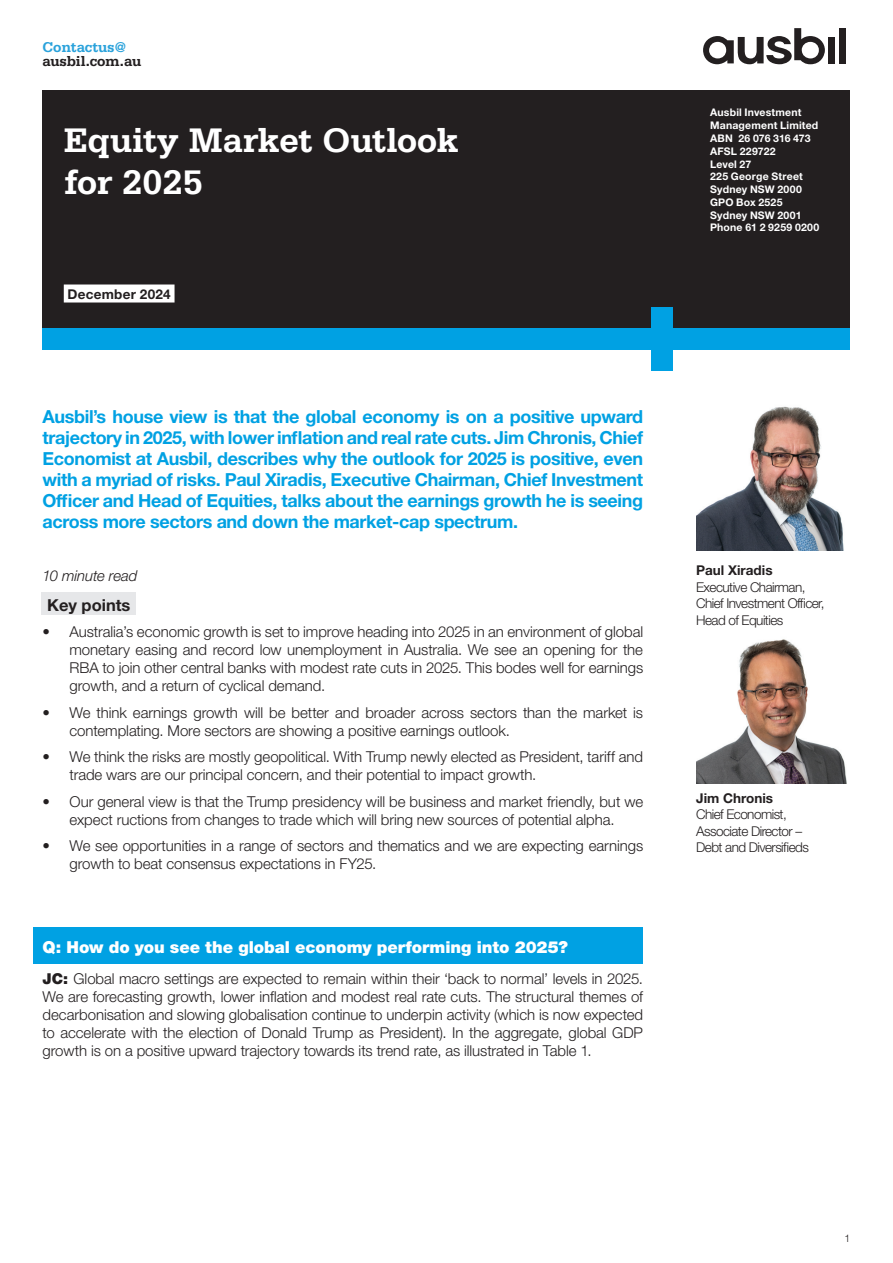
<style>
.page{position:relative;width:893px;height:1263px;background:#fff}
.page>*{position:absolute;margin:0;border:0;box-sizing:border-box;transform-origin:0 0}
.t1{font:700 36px/42px "Serifa Std";letter-spacing:-.005em;color:#fff}
.t2{font:700 18px/21px "Helvetica Neue LT Std";letter-spacing:-.02em;color:#00a1e3;text-align:justify}
.t3{font:900 16.5px "Helvetica Neue LT Std";letter-spacing:-.005em;color:#fff}
.t4{font:700 16.5px "Helvetica Neue LT Std";color:#231f20}
.t5{font:300 15px/18px "Helvetica Neue LT Std";letter-spacing:-.005em;color:#231f20}
.t6{font:700 15px "Serifa Std";letter-spacing:-.01em;color:#231f20}
.t7{font:italic 300 15px "Helvetica Neue LT Std";letter-spacing:-.01em;color:#231f20}
.t8{font:700 15px "Serifa Std";letter-spacing:-.005em;color:#2aa2db}
.t9{font:300 13.5px/16.5px "Helvetica Neue LT Std";letter-spacing:-.04em;color:#231f20}
.t10{font:700 13.5px "Helvetica Neue LT Std";color:#231f20}
.t11{font:700 13.5px "Helvetica Neue LT Std";letter-spacing:.02em;color:#231f20}
.t12{font:700 10.5px/12.9px "Helvetica Neue LT Std";letter-spacing:.015em;color:#fff}
.t13{font:300 10.5px "Helvetica Neue LT Std";color:#231f20}
.s1{font-weight:900}
</style>
<div class="page">
<div style="left:34px;top:927px;width:609px;height:36px;background:#00a1e3"></div>
<img style="left:696px;top:406px;width:148px;height:144px">
<div style="left:41px;top:592px;width:95px;height:23px;background:#e6e7e9"></div>
<div style="left:43px;top:90px;width:807px;height:252px;background:#231f20"></div>
<div style="left:43px;top:329px;width:807px;height:21px;background:#00a1e3"></div>
<svg style="left:703px;top:28px;width:122px;height:36px"></svg>
<div style="left:828px;top:37px;width:7px;height:26px;background:#231f20"></div>
<div style="left:839px;top:28px;width:7px;height:35px;background:#231f20"></div>
<div style="left:651px;top:307px;width:21px;height:64px;background:#00a1e3"></div>
<div style="left:64px;top:284px;width:111px;height:18px;background:#fff"></div>
<img style="left:696px;top:639px;width:150px;height:144px">
<p class="t8" style="left:43px;top:39px;width:85px">Contactus@</p>
<p class="t6" style="left:43px;top:52px;width:100px">ausbil.com.au</p>
<h1 class="t1" style="left:64px;top:119px;width:396px">Equity Market Outlook for 2025</h1>
<p class="t11" style="left:68px;top:286px;width:105px">December 2024</p>
<p class="t2" style="left:43px;top:406px;width:602px">Ausbil’s house view is that the global economy is on a positive upward trajectory in 2025, with lower inflation and real rate cuts. Jim Chronis, Chief Economist at Ausbil, describes why the outlook for 2025 is positive, even with a myriad of risks. Paul Xiradis, Executive Chairman, Chief Investment Officer and Head of Equities, talks about the earnings growth he is seeing across more sectors and down the market-cap spectrum.</p>
<p class="t7" style="left:43px;top:567px;width:97px">10 minute read</p>
<p class="t4" style="left:47px;top:595px;width:85px">Key points</p>
<p class="t5" style="left:70px;top:623px;width:575px;text-align:justify;text-indent:-27px">• Australia’s economic growth is set to improve heading into 2025 in an environment of global monetary easing and record low unemployment in Australia. We see an opening for the RBA to join other central banks with modest rate cuts in 2025. This bodes well for earnings growth, and a return of cyclical demand.</p>
<p class="t5" style="left:70px;top:703px;width:575px;text-indent:-27px">• We think earnings growth will be better and broader across sectors than the market is contemplating. More sectors are showing a positive earnings outlook.</p>
<p class="t5" style="left:70px;top:748px;width:575px;text-indent:-27px">• We think the risks are mostly geopolitical. With Trump newly elected as President, tariff and trade wars are our principal concern, and their potential to impact growth.</p>
<p class="t5" style="left:43px;top:792px;width:602px;text-align:center">• Our general view is that the Trump presidency will be business and market friendly, but we expect ructions from changes to trade which will bring new sources of potential alpha.</p>
<p class="t5" style="left:70px;top:837px;width:575px;text-indent:-27px">• We see opportunities in a range of sectors and thematics and we are expecting earnings growth to beat consensus expectations in FY25.</p>
<p class="t3" style="left:43px;top:937px;width:527px">Q: How do you see the global economy performing into 2025?</p>
<p class="t5" style="left:43px;top:969px;width:602px;text-align:justify"><span class="s1">JC:</span> Global macro settings are expected to remain within their ‘back to normal’ levels in 2025.<br>We are forecasting growth, lower inflation and modest real rate cuts. The structural themes of decarbonisation and slowing globalisation continue to underpin activity (which is now expected to accelerate with the election of Donald Trump as President). In the aggregate, global GDP growth is on a positive upward trajectory towards its trend rate, as illustrated in Table 1.</p>
<p class="t12" style="left:710px;top:106px;width:111px">Ausbil Investment<br>Management Limited<br>ABN 26 076 316 473<br>AFSL 229722<br>Level 27<br>225 George Street<br>Sydney NSW 2000<br>GPO Box 2525<br>Sydney NSW 2001<br>Phone 61 2 9259 0200</p>
<p class="t10" style="left:696px;top:562px;width:78px">Paul Xiradis</p>
<p class="t9" style="left:696px;top:578px;width:130px">Executive Chairman,<br>Chief Investment Officer,<br>Head of Equities</p>
<p class="t10" style="left:696px;top:789px;width:78px">Jim Chronis</p>
<p class="t9" style="left:696px;top:806px;width:114px">Chief Economist,<br>Associate Director –<br>Debt and Diversifieds</p>
<p class="t13" style="left:845px;top:1231px;width:7px">1</p>
</div>
